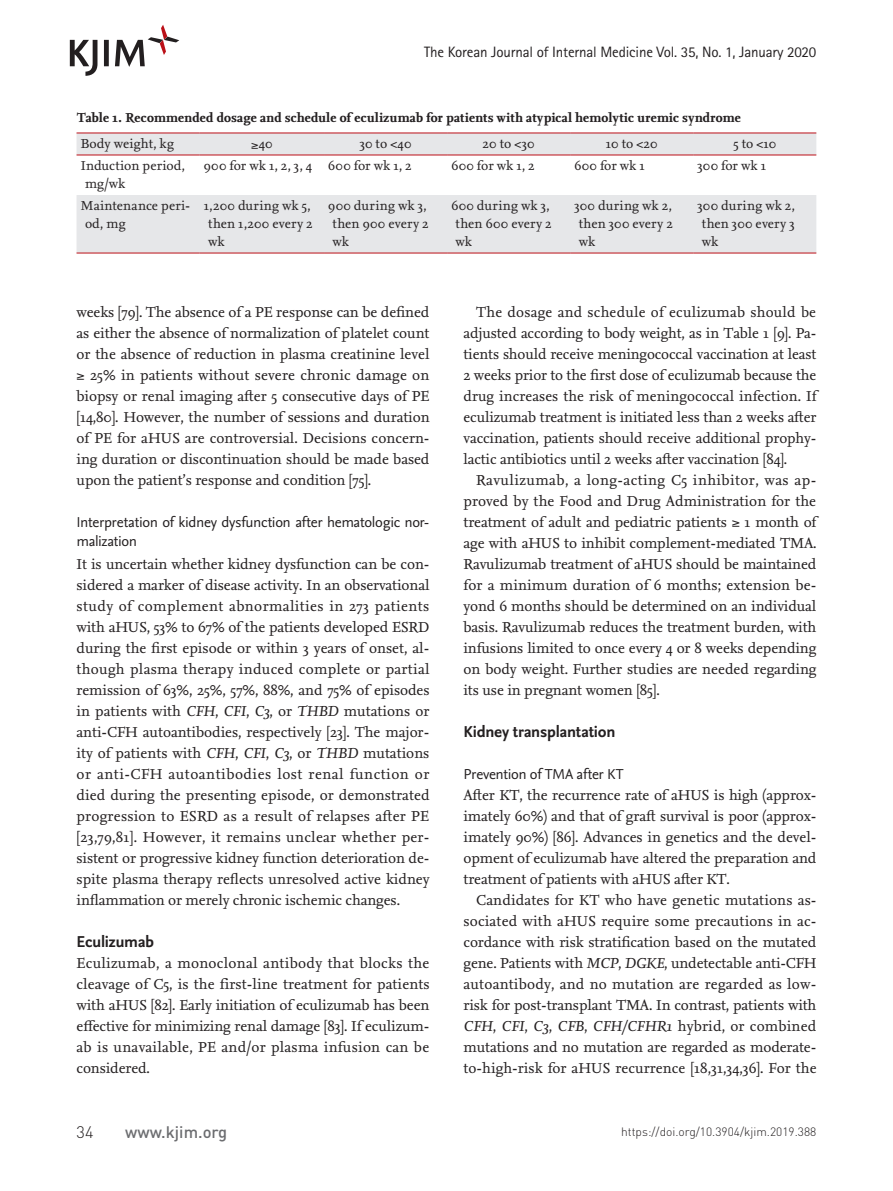
<style>
.page{position:relative;width:893px;height:1191px;background:#fff}
.page>*{position:absolute;margin:0;border:0;box-sizing:border-box;transform-origin:0 0}
.제목2{font:700 16.5px "Nexus Sans";letter-spacing:-.01em;color:#231f20}
.t1{font:500 16.5px "DIN Pro";color:#6c6d70}
.t2{font:300 16.5px "DIN Pro";color:#231f20}
.본문첫단락{font:15px/21px "Nexus Serif";letter-spacing:-.01em;color:#231f20;text-align:justify}
.들였쓰기_본문{font:15px/21px "Nexus Serif";letter-spacing:-.01em;color:#231f20;text-align:justify}
.제목3{font:15px/19.5px "Nexus Sans";letter-spacing:-.02em;color:#231f20}
.t3{font:15px "Rotis Sans Serif Std";letter-spacing:-.01em;color:#231f20}
.테이블{font:13.5px/18px "Nexus Serif";letter-spacing:.01em;color:#231f20}
.테이블제목{font:700 13.5px "Nexus Serif";color:#231f20}
.t4{font:300 12px "DIN Pro";color:#231f20}
.s1{font-style:italic}
</style>
<div class="page">
<svg style="left:70px;top:25px;width:109px;height:51px"></svg>
<svg style="left:77px;top:134px;width:739px;height:119px;fill:#e6e7e9"></svg>
<hr style="left:77px;top:133px;width:123px;height:1px;background:#bb1018">
<hr style="left:200px;top:133px;width:124px;height:1px;background:#bb1018">
<hr style="left:324px;top:133px;width:123px;height:1px;background:#bb1018">
<hr style="left:447px;top:133px;width:123px;height:1px;background:#bb1018">
<hr style="left:570px;top:133px;width:123px;height:1px;background:#bb1018">
<hr style="left:693px;top:133px;width:123px;height:1px;background:#bb1018">
<hr style="left:77px;top:155px;width:123px;height:1px;background:#bb1018">
<hr style="left:200px;top:155px;width:124px;height:1px;background:#bb1018">
<hr style="left:324px;top:155px;width:123px;height:1px;background:#bb1018">
<hr style="left:447px;top:155px;width:123px;height:1px;background:#bb1018">
<hr style="left:570px;top:155px;width:123px;height:1px;background:#bb1018">
<hr style="left:693px;top:155px;width:123px;height:1px;background:#bb1018">
<hr style="left:77px;top:253px;width:123px;height:1px;background:#bb1018">
<hr style="left:200px;top:253px;width:124px;height:1px;background:#bb1018">
<hr style="left:324px;top:253px;width:123px;height:1px;background:#bb1018">
<hr style="left:447px;top:253px;width:123px;height:1px;background:#bb1018">
<hr style="left:570px;top:253px;width:123px;height:1px;background:#bb1018">
<hr style="left:693px;top:253px;width:123px;height:1px;background:#bb1018">
<p class="t3" style="left:424px;top:43px;width:394px">The Korean Journal of Internal Medicine Vol. 35, No. 1, January 2020</p>
<p class="테이블제목" style="left:77px;top:109px;width:666px">Table 1. Recommended dosage and schedule of eculizumab for patients with atypical hemolytic uremic syndrome</p>
<p class="테이블" style="left:81px;top:135px;width:95px">Body weight, kg</p>
<p class="테이블" style="left:251px;top:135px;width:23px">≥40</p>
<p class="테이블" style="left:360px;top:135px;width:53px">30 to &lt;40</p>
<p class="테이블" style="left:483px;top:135px;width:54px">20 to &lt;30</p>
<p class="테이블" style="left:606px;top:135px;width:53px">10 to &lt;20</p>
<p class="테이블" style="left:733px;top:135px;width:44px">5 to &lt;10</p>
<p class="테이블" style="left:85px;top:157px;width:101px;text-indent:-4px">Induction period, mg/wk</p>
<p class="테이블" style="left:204px;top:157px;width:110px">900 for wk 1, 2, 3, 4</p>
<p class="테이블" style="left:328px;top:157px;width:85px">600 for wk 1, 2</p>
<p class="테이블" style="left:451px;top:157px;width:85px">600 for wk 1, 2</p>
<p class="테이블" style="left:574px;top:157px;width:72px">600 for wk 1</p>
<p class="테이블" style="left:697px;top:157px;width:70px">300 for wk 1</p>
<p class="테이블" style="left:85px;top:197px;width:107px;text-indent:-4px">Maintenance peri&shy;od, mg</p>
<p class="테이블" style="left:208px;top:197px;width:106px;text-indent:-4px">1,200 during wk 5, then 1,200 every 2 wk</p>
<p class="테이블" style="left:333px;top:197px;width:98px;text-indent:-4px">900 during wk 3, then 900 every 2 wk</p>
<p class="테이블" style="left:456px;top:197px;width:98px;text-indent:-4px">600 during wk 3, then 600 every 2 wk</p>
<p class="테이블" style="left:579px;top:197px;width:96px;text-align:justify;text-indent:-4px">300 during wk 2, then 300 every 2 wk</p>
<p class="테이블" style="left:702px;top:197px;width:95px;text-align:justify;text-indent:-4px">300 during wk 2, then 300 every 3 wk</p>
<p class="본문첫단락" style="left:77px;top:301px;width:355px">weeks [79]. The absence of a PE response can be defined as either the absence of normalization of platelet count or the absence of reduction in plasma creatinine level ≥ 25% in patients without severe chronic damage on biopsy or renal imaging after 5 consecutive days of PE [14,80]. However, the number of sessions and duration of PE for aHUS are controversial. Decisions concern&shy;ing duration or discontinuation should be made based upon the patient’s response and condition [75].</p>
<p class="제목3" style="left:77px;top:512px;width:354px">Interpretation of kidney dysfunction after hematologic nor&shy;malization</p>
<p class="본문첫단락" style="left:77px;top:553px;width:355px">It is uncertain whether kidney dysfunction can be con&shy;sidered a marker of disease activity. In an observational study of complement abnormalities in 273 patients with aHUS, 53% to 67% of the patients developed ESRD during the first episode or within 3 years of onset, al&shy;though plasma therapy induced complete or partial remission of 63%, 25%, 57%, 88%, and 75% of episodes in patients with <span class="s1">CFH</span>, <span class="s1">CFI</span>, <span class="s1">C3</span>, or <span class="s1">THBD</span> mutations or anti-CFH autoantibodies, respectively [23]. The major&shy;ity of patients with <span class="s1">CFH</span>, <span class="s1">CFI</span>, <span class="s1">C3</span>, or <span class="s1">THBD</span> mutations or anti-CFH autoantibodies lost renal function or died during the presenting episode, or demonstrated progression to ESRD as a result of relapses after PE [23,79,81]. However, it remains unclear whether per&shy;sistent or progressive kidney function deterioration de&shy;spite plasma therapy reflects unresolved active kidney inflammation or merely chronic ischemic changes.</p>
<p class="제목2" style="left:77px;top:931px;width:79px">Eculizumab</p>
<p class="본문첫단락" style="left:77px;top:952px;width:355px">Eculizumab, a monoclonal antibody that blocks the cleavage of C5, is the first-line treatment for patients with aHUS [82]. Early initiation of eculizumab has been effective for minimizing renal damage [83]. If eculizum&shy;ab is unavailable, PE and/or plasma infusion can be considered.</p>
<p class="들였쓰기_본문" style="left:463px;top:301px;width:354px;text-indent:13px">The dosage and schedule of eculizumab should be adjusted according to body weight, as in Table 1 [9]. Pa&shy;tients should receive meningococcal vaccination at least 2 weeks prior to the first dose of eculizumab because the drug increases the risk of meningococcal infection. If eculizumab treatment is initiated less than 2 weeks after vaccination, patients should receive additional prophy&shy;lactic antibiotics until 2 weeks after vaccination [84].</p>
<p class="들였쓰기_본문" style="left:463px;top:469px;width:355px;text-indent:13px">Ravulizumab, a long-acting C5 inhibitor, was ap&shy;proved by the Food and Drug Administration for the treatment of adult and pediatric patients ≥ 1 month of age with aHUS to inhibit complement-mediated TMA.<br>Ravulizumab treatment of aHUS should be maintained for a minimum duration of 6 months; extension be&shy;yond 6 months should be determined on an individual basis. Ravulizumab reduces the treatment burden, with infusions limited to once every 4 or 8 weeks depending on body weight. Further studies are needed regarding its use in pregnant women [85].</p>
<p class="제목2" style="left:463px;top:721px;width:154px">Kidney transplantation</p>
<p class="제목3" style="left:463px;top:764px;width:162px">Prevention of TMA after KT</p>
<p class="본문첫단락" style="left:463px;top:784px;width:354px">After KT, the recurrence rate of aHUS is high (approx&shy;imately 60%) and that of graft survival is poor (approx&shy;imately 90%) [86]. Advances in genetics and the devel&shy;opment of eculizumab have altered the preparation and treatment of patients with aHUS after KT.</p>
<p class="들였쓰기_본문" style="left:463px;top:889px;width:355px;text-indent:13px">Candidates for KT who have genetic mutations as&shy;sociated with aHUS require some precautions in ac&shy;cordance with risk stratification based on the mutated gene. Patients with <span class="s1">MCP</span>, <span class="s1">DGKE</span>, undetectable anti-CFH autoantibody, and no mutation are regarded as low&shy;risk for post-transplant TMA. In contrast, patients with <span class="s1">CFH</span>, <span class="s1">CFI</span>, <span class="s1">C3</span>, <span class="s1">CFB</span>, <span class="s1">CFH/CFHR1</span> hybrid, or combined mutations and no mutation are regarded as moderate&shy;to-high-risk for aHUS recurrence [18,31,34,36]. For the</p>
<p class="t2" style="left:77px;top:1120px;width:18px">34</p>
<p class="t1" style="left:125px;top:1120px;width:104px">www.kjim.org</p>
<p class="t4" style="left:621px;top:1123px;width:197px">https://doi.org/10.3904/kjim.2019.388</p>
</div>
